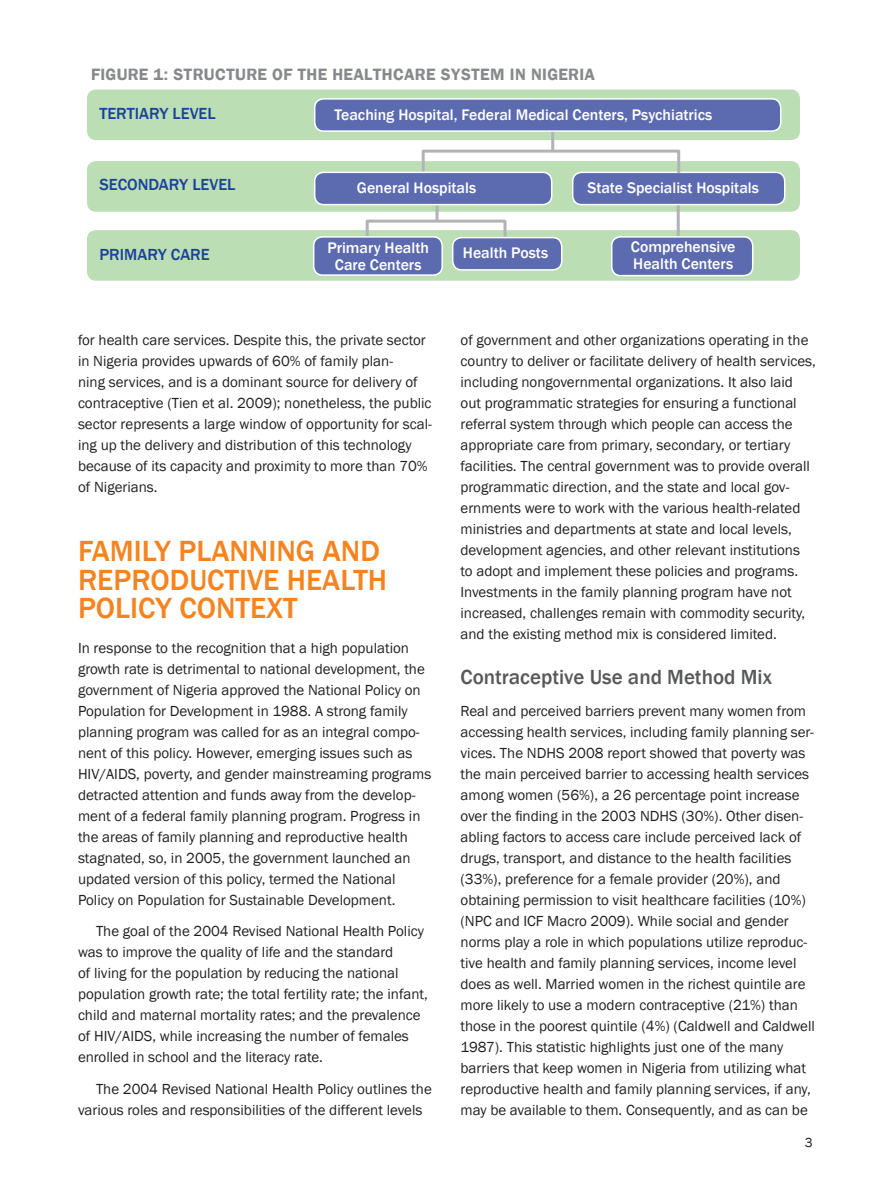
<style>
.page{position:relative;width:893px;height:1188px;background:#fff}
.page>*{position:absolute;margin:0;border:0;box-sizing:border-box;transform-origin:0 0}
.t1{font:500 30px/28.5px "Franklin Gothic";color:#f58420}
.t2{font:500 21px "Franklin Gothic";color:#57585a}
.t3{font:600 16.5px "Franklin Gothic";letter-spacing:.015em;color:#87898c}
.t4{font:500 16.5px "Franklin Gothic";color:#1b4299}
.t5{font:500 15.75px/16.5px "Franklin Gothic";color:#fff;text-align:center}
.t6{font:15px/21px "Franklin Gothic";color:#231f20}
.t7{font:13.5px "Franklin Gothic";color:#231f20}
</style>
<div class="page">
<div style="left:87px;top:89px;width:713px;height:51px;background:#bcdeb4;border-radius:9px"></div>
<div style="left:87px;top:161px;width:713px;height:51px;background:#bcdeb4;border-radius:9px"></div>
<div style="left:87px;top:230px;width:713px;height:51px;background:#bcdeb4;border-radius:9px"></div>
<div style="left:573px;top:172px;width:212px;height:33px;background:#5c6ab0;border-radius:9px"></div>
<div style="left:572px;top:172px;width:213px;height:33px;border:2px solid #fff;border-radius:9px"></div>
<hr style="left:551px;top:128px;width:3px;height:22px;background:#b2b3b7">
<hr style="left:422px;top:150px;width:257px;height:3px;background:#b2b3b7">
<hr style="left:422px;top:150px;width:3px;height:23px;background:#b2b3b7">
<hr style="left:677px;top:150px;width:3px;height:23px;background:#b2b3b7">
<div style="left:315px;top:99px;width:466px;height:32px;background:#5c6ab0;border-radius:9px"></div>
<div style="left:314px;top:98px;width:467px;height:34px;border:2px solid #fff;border-radius:9px"></div>
<hr style="left:436px;top:198px;width:3px;height:22px;background:#b2b3b7">
<hr style="left:366px;top:220px;width:139px;height:3px;background:#b2b3b7">
<hr style="left:366px;top:220px;width:3px;height:23px;background:#b2b3b7">
<hr style="left:503px;top:220px;width:3px;height:23px;background:#b2b3b7">
<div style="left:315px;top:172px;width:237px;height:33px;background:#5c6ab0;border-radius:9px"></div>
<div style="left:314px;top:172px;width:238px;height:33px;border:2px solid #fff;border-radius:9px"></div>
<div style="left:314px;top:237px;width:128px;height:38px;background:#5c6ab0;border-radius:9px"></div>
<div style="left:313px;top:236px;width:130px;height:40px;border:2px solid #fff;border-radius:9px"></div>
<div style="left:453px;top:238px;width:109px;height:32px;background:#5c6ab0;border-radius:9px"></div>
<div style="left:452px;top:237px;width:110px;height:34px;border:2px solid #fff;border-radius:9px"></div>
<hr style="left:677px;top:205px;width:3px;height:33px;background:#b2b3b7">
<div style="left:612px;top:237px;width:141px;height:39px;background:#5c6ab0;border-radius:9px"></div>
<div style="left:611px;top:236px;width:142px;height:40px;border:2px solid #fff;border-radius:9px"></div>
<p class="t3" style="left:91px;top:64px;width:217px">FIGURE 1: STRUCTURE OF THE</p>
<p class="t3" style="left:333px;top:64px;width:12px">HEA</p>
<p class="t3" style="left:364px;top:64px;width:20px">LTHCARE</p>
<p class="t3" style="left:441px;top:64px;width:32px">SYSTEM</p>
<p class="t3" style="left:510px;top:64px;width:42px">IN NIGERIA</p>
<p class="t4" style="left:99px;top:104px;width:18px">Tertiary</p>
<p class="t4" style="left:173px;top:104px;width:10px">level</p>
<p class="t5" style="left:334px;top:107px;width:379px">Teaching Hospital, Federal Medical Centers, Psychiatrics</p>
<p class="t4" style="left:99px;top:174px;width:103px">SECONDARY level</p>
<p class="t4" style="left:99px;top:244px;width:112px">PRIMARY CARE</p>
<p class="t5" style="left:357px;top:180px;width:121px">General Hospitals</p>
<p class="t5" style="left:587px;top:180px;width:173px">State Specialist Hospitals</p>
<p class="t5" style="left:327px;top:240px;width:103px">Primary Health<br>Care Centers</p>
<p class="t5" style="left:463px;top:245px;width:87px">Health Posts</p>
<p class="t5" style="left:631px;top:239px;width:106px;text-align:left">Comprehensive<br>Health Centers</p>
<p class="t6" style="left:78px;top:330px;width:355px">for health care services. Despite this, the private sector in Nigeria provides upwards of 60% of family plan-<br>ning services, and is a dominant source for delivery of contraceptive (Tien et al. 2009); nonetheless, the public sector represents a large window of opportunity for scal&shy;ing up the delivery and distribution of this technology because of its capacity and proximity to more than 70% of Nigerians.</p>
<h1 class="t1" style="left:78px;top:537px;width:311px">FAMILY PLANNING AND<br>REPRODUCTIVE HEALTH<br>POLICY CONTEXT</h1>
<p class="t6" style="left:78px;top:638px;width:355px">In response to the recognition that a high population growth rate is detrimental to national development, the government of Nigeria approved the National Policy on Population for Development in 1988. A strong family planning program was called for as an integral compo&shy;nent of this policy. However, emerging issues such as HIV/AIDS, poverty, and gender mainstreaming programs detracted attention and funds away from the develop&shy;ment of a federal family planning program. Progress in the areas of family planning and reproductive health stagnated, so, in 2005, the government launched an updated version of this policy, termed the National Policy on Population for Sustainable Development.</p>
<p class="t6" style="left:78px;top:921px;width:351px;text-indent:18px">The goal of the 2004 Revised National Health Policy was to improve the quality of life and the standard<br>of living for the population by reducing the national population growth rate; the total fertility rate; the infant, child and maternal mortality rates; and the prevalence of HIV/AIDS, while increasing the number of females enrolled in school and the literacy rate.</p>
<p class="t6" style="left:78px;top:1079px;width:355px;text-indent:18px">The 2004 Revised National Health Policy outlines the various roles and responsibilities of the different levels</p>
<p class="t6" style="left:460px;top:330px;width:357px">of government and other organizations operating in the country to deliver or facilitate delivery of health services, including nongovernmental organizations. It also laid out programmatic strategies for ensuring a functional referral system through which people can access the appropriate care from primary, secondary, or tertiary facilities. The central government was to provide overall programmatic direction, and the state and local gov&shy;ernments were to work with the various health-related ministries and departments at state and local levels, development agencies, and other relevant institutions to adopt and implement these policies and programs.<br>Investments in the family planning program have not increased, challenges remain with commodity security, and the existing method mix is considered limited.</p>
<h2 class="t2" style="left:460px;top:664px;width:313px">Contraceptive Use and Method Mix</h2>
<p class="t6" style="left:460px;top:701px;width:356px">Real and perceived barriers prevent many women from accessing health services, including family planning ser&shy;vices. The NDHS 2008 report showed that poverty was the main perceived barrier to accessing health services among women (56%), a 26 percentage point increase over the finding in the 2003 NDHS (30%). Other disen&shy;abling factors to access care include perceived lack of drugs, transport, and distance to the health facilities (33%), preference for a female provider (20%), and obtaining permission to visit healthcare facilities (10%) (NPC and ICF Macro 2009). While social and gender norms play a role in which populations utilize reproduc&shy;tive health and family planning services, income level does as well. Married women in the richest quintile are more likely to use a modern contraceptive (21%) than those in the poorest quintile (4%) (Caldwell and Caldwell 1987). This statistic highlights just one of the many barriers that keep women in Nigeria from utilizing what reproductive health and family planning services, if any, may be available to them. Consequently, and as can be</p>
<p class="t7" style="left:805px;top:1134px;width:9px">3</p>
</div>
